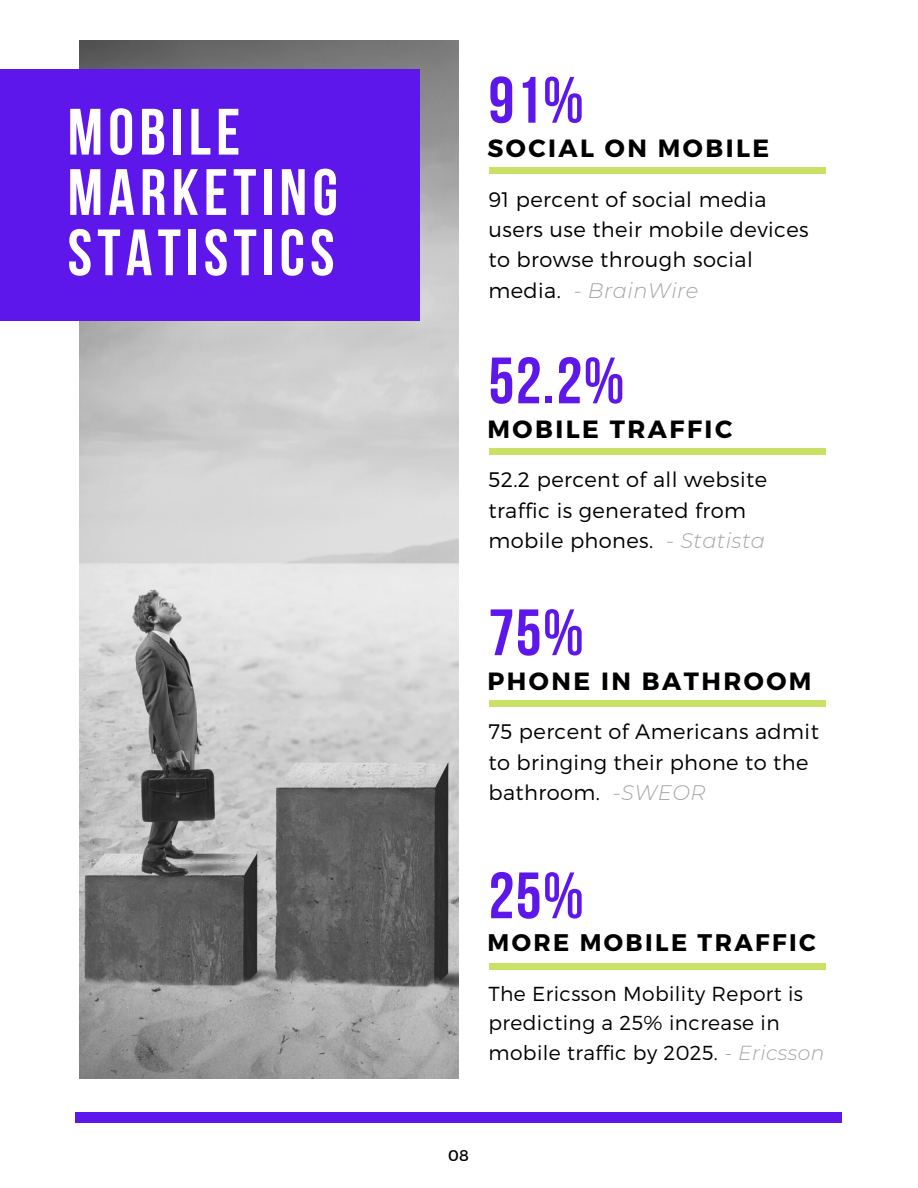
<style>
.page{position:relative;width:918px;height:1188px;background:#fff}
.page>*{position:absolute;margin:0;border:0;box-sizing:border-box;transform-origin:0 0}
.t1{font:700 65.4px/60.3px "Bebas Neue";letter-spacing:.08em;color:#fff}
.t2{font:700 65.4px "Bebas Neue";letter-spacing:.02em;color:#5e17eb}
.t3{font:700 24.9px "Montserrat";letter-spacing:.1em;color:#000}
.t4{font:700 24px "Montserrat";letter-spacing:.1em;color:#000}
.t5{font:300 21px/30.3px "Montserrat";letter-spacing:.02em;color:#000}
.t6{font:300 20.25px/29.2px "Montserrat";letter-spacing:.02em;color:#000}
.t7{font:15.6px "Montserrat";color:#000}
.s1{font-style:italic;color:#a6a6a6}
</style>
<div class="page">
<img style="left:79px;top:40px;width:379px;height:1039px">
<div style="left:0;top:70px;width:420px;height:251px;background:#5e17eb"></div>
<div style="left:76px;top:1113px;width:766px;height:10px;background:#5e17eb"></div>
<div style="left:490px;top:700px;width:336px;height:6px;background:#c9e265"></div>
<div style="left:490px;top:964px;width:336px;height:5px;background:#c9e265"></div>
<div style="left:490px;top:168px;width:336px;height:6px;background:#c9e265"></div>
<div style="left:490px;top:449px;width:336px;height:5px;background:#c9e265"></div>
<h1 class="t1" style="left:68px;top:108px;width:272px">MOBILE<br>MARKETING<br>STATISTICS</h1>
<h1 class="t2" style="left:489px;top:74px;width:97px">91%</h1>
<p class="t3" style="left:487px;top:132px;width:283px">SOCIAL ON MOBILE</p>
<p class="t5" style="left:488px;top:183px;width:322px">91 percent of social media users use their mobile devices to browse through social media. <span class="s1">- BrainWire</span></p>
<h1 class="t2" style="left:489px;top:354px;width:138px">52.2%</h1>
<p class="t3" style="left:487px;top:413px;width:246px">MOBILE TRAFFIC</p>
<p class="t5" style="left:488px;top:464px;width:280px">52.2 percent of all website traffic is generated from mobile phones. <span class="s1">- Statista</span></p>
<h1 class="t2" style="left:489px;top:606px;width:97px">75%</h1>
<p class="t3" style="left:487px;top:665px;width:326px">PHONE IN BATHROOM</p>
<p class="t5" style="left:488px;top:715px;width:332px">75 percent of Americans admit to bringing their phone to the bathroom. <span class="s1">-SWEOR</span></p>
<h1 class="t2" style="left:489px;top:869px;width:97px">25%</h1>
<p class="t4" style="left:487px;top:927px;width:330px">MORE MOBILE TRAFFIC</p>
<p class="t6" style="left:488px;top:978px;width:338px">The Ericsson Mobility Report is predicting a 25% increase in mobile traffic by 2025. <span class="s1">- Ericsson</span></p>
<p class="t7" style="left:448px;top:1145px;width:22px">08</p>
</div>
